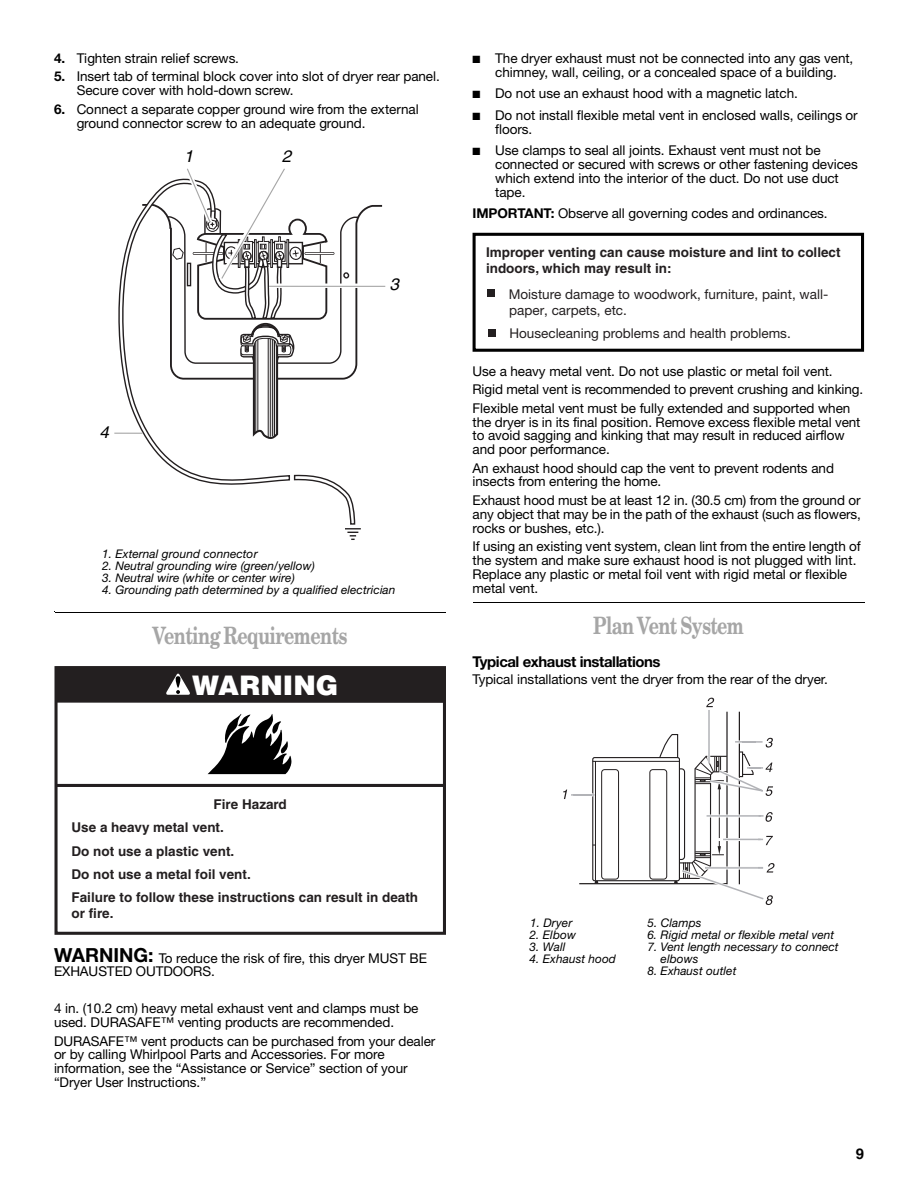
<style>
.page{position:relative;width:918px;height:1188px;background:#fff}
.page>*{position:absolute;margin:0;border:0;box-sizing:border-box;transform-origin:0 0}
.t1{font:900 27px "Helvetica";color:#fff}
.t2{font:700 24px "New Century Schlbk";letter-spacing:-.035em;color:#a6a6a6;scale:.74 1}
.t3{font:italic 16.65px "Helvetica";color:#000}
.t4{font:700 15px "Helvetica Neue";letter-spacing:-.03em;color:#000}
.t5{font:700 15px "Helvetica";color:#000}
.t6{font:13.5px/13.8px "Helvetica Neue";letter-spacing:-.005em;color:#000}
.t7{font:700 13.5px/23.2px "Helvetica";color:#231f20}
.t8{font:13.5px "Helvetica Neue";color:#231f20}
.t9{font:italic 11.85px/11.9px "Helvetica Neue";letter-spacing:.005em;color:#000}
.s1{font-weight:700}
.s2{font-weight:700;font-size:19.5px}
</style>
<div class="page">
<hr style="left:55px;top:612px;width:391px;height:1px;background:#000">
<hr style="left:474px;top:602px;width:390px;height:1px;background:#000">
<svg style="left:147px;top:441px;width:143px;height:44px"></svg>
<svg style="left:293px;top:474px;width:68px;height:66px"></svg>
<svg style="left:114px;top:168px;width:272px;height:273px"></svg>
<svg style="left:208px;top:714px;width:84px;height:60px"></svg>
<hr style="left:56px;top:784px;width:388px;height:3px;background:#231f20">
<div style="left:54px;top:666px;width:392px;height:269px;border:3px solid #231f20"></div>
<div style="left:56px;top:667px;width:388px;height:36px;background:#231f20"></div>
<svg style="left:166px;top:674px;width:24px;height:21px"></svg>
<div style="left:473px;top:233px;width:391px;height:119px;border:3px solid #000"></div>
<div style="left:487px;top:289px;width:8px;height:8px;background:#231f20"></div>
<div style="left:488px;top:329px;width:8px;height:7px;background:#231f20"></div>
<svg style="left:563px;top:698px;width:212px;height:207px"></svg>
<p class="t6" style="left:54px;top:53px;width:187px"><span class="s1">4.</span> Tighten strain relief screws.</p>
<p class="t6" style="left:77px;top:71px;width:365px;text-indent:-23px"><span class="s1">5.</span> Insert tab of terminal block cover into slot of dryer rear panel.<br>Secure cover with hold-down screw.</p>
<p class="t6" style="left:77px;top:103px;width:343px;text-indent:-23px"><span class="s1">6.</span> Connect a separate copper ground wire from the external ground connector screw to an adequate ground.</p>
<p class="t3" style="left:184px;top:150px;width:14px">1</p>
<p class="t3" style="left:282px;top:150px;width:14px">2</p>
<p class="t3" style="left:100px;top:426px;width:14px">4</p>
<p class="t3" style="left:389px;top:278px;width:14px">3</p>
<p class="t9" style="left:102px;top:549px;width:157px">1. External ground connector</p>
<p class="t9" style="left:102px;top:561px;width:214px">2. Neutral grounding wire (green/yellow)</p>
<p class="t9" style="left:102px;top:573px;width:194px">3. Neutral wire (white or center wire)</p>
<p class="t9" style="left:102px;top:585px;width:295px">4. Grounding path determined by a qualified electrician</p>
<h2 class="t2" style="left:153px;top:626px;width:265px">Venting Requirements</h2>
<h1 class="t1" style="left:192px;top:675px;width:148px">WARNING</h1>
<p class="t6" style="left:473px;top:53px;width:382px;text-align:center">■ The dryer exhaust must not be connected into any gas vent, chimney, wall, ceiling, or a concealed space of a building.</p>
<p class="t6" style="left:473px;top:88px;width:327px">■ Do not use an exhaust hood with a magnetic latch.</p>
<p class="t6" style="left:495px;top:109px;width:364px;text-indent:-23px">■ Do not install flexible metal vent in enclosed walls, ceilings or floors.</p>
<p class="t6" style="left:495px;top:144px;width:364px;text-indent:-23px">■ Use clamps to seal all joints. Exhaust vent must not be connected or secured with screws or other fastening devices which extend into the interior of the duct. Do not use duct tape.</p>
<p class="t6" style="left:473px;top:208px;width:357px"><span class="s1">IMPORTANT:</span> Observe all governing codes and ordinances.</p>
<p class="t7" style="left:486px;top:245px;width:356px;line-height:16.5px">Improper venting can cause moisture and lint to collect indoors, which may result in:</p>
<p class="t8" style="left:509px;top:289px;width:321px">Moisture damage to woodwork, furniture, paint, wall-</p>
<p class="t8" style="left:509px;top:328px;width:283px">Housecleaning problems and health problems.</p>
<p class="t8" style="left:509px;top:305px;width:119px">paper, carpets, etc.</p>
<p class="t6" style="left:473px;top:363px;width:392px;line-height:18.5px">Use a heavy metal vent. Do not use plastic or metal foil vent.<br>Rigid metal vent is recommended to prevent crushing and kinking.<br>Flexible metal vent must be fully extended and supported when</p>
<p class="t6" style="left:473px;top:416px;width:389px">the dryer is in its final position. Remove excess flexible metal vent to avoid sagging and kinking that may result in reduced airflow and poor performance.</p>
<p class="t6" style="left:473px;top:462px;width:363px">An exhaust hood should cap the vent to prevent rodents and insects from entering the home.</p>
<p class="t6" style="left:473px;top:494px;width:390px;text-align:justify">Exhaust hood must be at least 12 in. (30.5 cm) from the ground or any object that may be in the path of the exhaust (such as flowers, rocks or bushes, etc.).</p>
<p class="t6" style="left:473px;top:540px;width:390px">If using an existing vent system, clean lint from the entire length of the system and make sure exhaust hood is not plugged with lint.<br>Replace any plastic or metal foil vent with rigid metal or flexible metal vent.</p>
<h2 class="t2" style="left:593px;top:616px;width:205px">Plan Vent System</h2>
<p class="t4" style="left:473px;top:656px;width:190px">Typical exhaust installations</p>
<p class="t6" style="left:473px;top:674px;width:357px">Typical installations vent the dryer from the rear of the dryer.</p>
<p class="t7" style="left:72px;top:794px;width:348px;text-indent:142px">Fire Hazard<br>Use a heavy metal vent.<br>Do not use a plastic vent.<br>Do not use a metal foil vent.<br>Failure to follow these instructions can result in death</p>
<p class="t7" style="left:72px;top:903px;width:44px">or fire.</p>
<p class="t6" style="left:54px;top:952px;width:374px"><span class="s2">WARNING:</span> To reduce the risk of fire, this dryer MUST BE<br>EXHAUSTED OUTDOORS.</p>
<p class="t6" style="left:54px;top:1003px;width:366px">4 in. (10.2 cm) heavy metal exhaust vent and clamps must be used. DURASAFE™ venting products are recommended.</p>
<p class="t6" style="left:54px;top:1035px;width:383px">DURASAFE™ vent products can be purchased from your dealer or by calling Whirlpool Parts and Accessories. For more information, see the “Assistance or Service” section of your “Dryer User Instructions.”</p>
<p class="t9" style="left:530px;top:918px;width:44px">1. Dryer</p>
<p class="t9" style="left:530px;top:930px;width:48px">2. Elbow</p>
<p class="t9" style="left:530px;top:943px;width:37px">3. Wall</p>
<p class="t9" style="left:530px;top:954px;width:88px">4. Exhaust hood</p>
<p class="t9" style="left:648px;top:918px;width:55px">5. Clamps</p>
<p class="t9" style="left:647px;top:930px;width:188px">6. Rigid metal or flexible metal vent</p>
<p class="t9" style="left:661px;top:943px;width:179px;text-indent:-13px">7. Vent length necessary to connect elbows</p>
<p class="t9" style="left:647px;top:966px;width:91px">8. Exhaust outlet</p>
<p class="t5" style="left:856px;top:1148px;width:10px">9</p>
</div>
